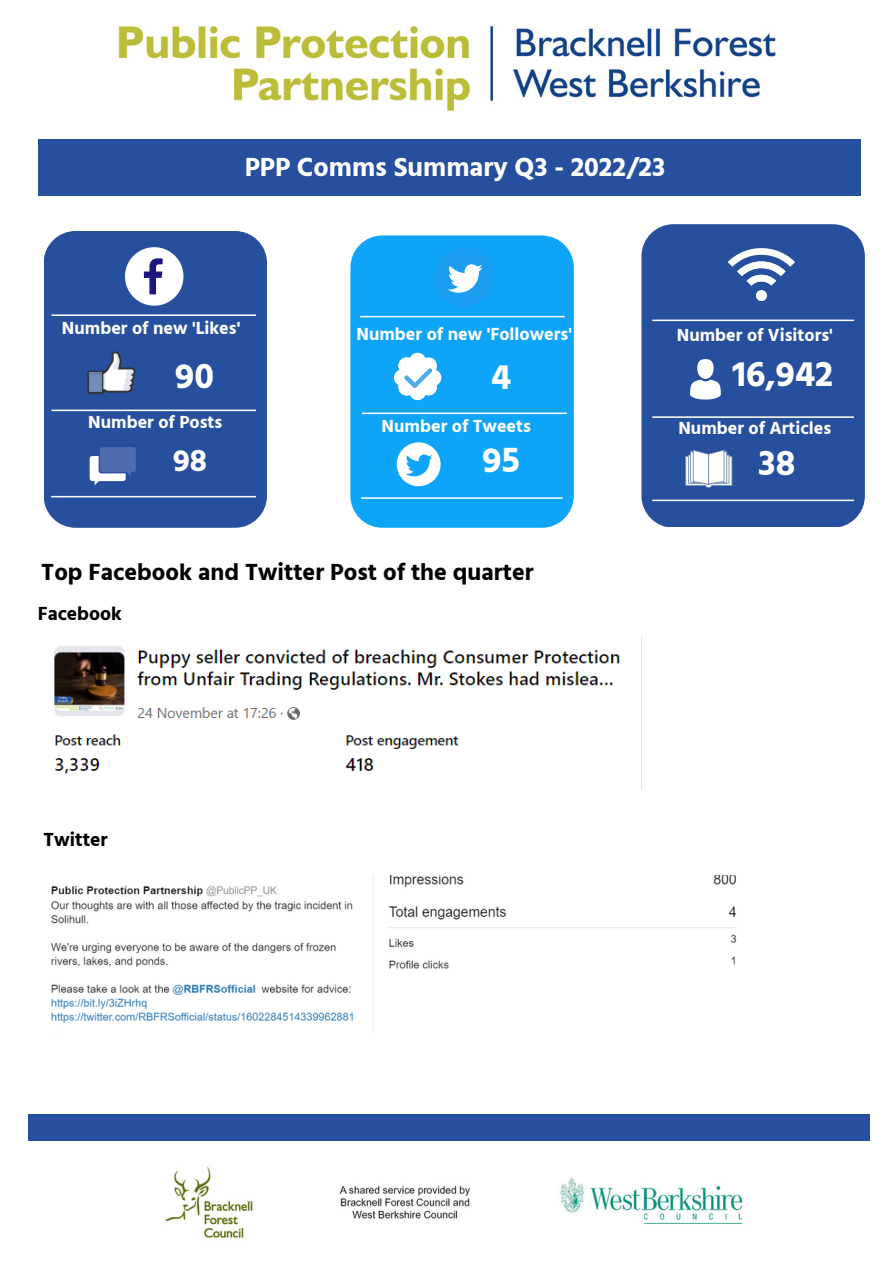
<style>
.page{position:relative;width:893px;height:1264px;background:#fff}
.page>*{position:absolute;margin:0;border:0;box-sizing:border-box;transform-origin:0 0}
.t1{font:700 36px "Hind Guntur";color:#fff}
.t2{font:700 31.5px "Hind Guntur";color:#fff}
.t3{font:700 27px "Hind Guntur";color:#fff}
.t4{font:700 24px "Hind Guntur";color:#000}
.t5{font:700 19.5px "Hind Guntur";color:#000}
.t6{font:700 18px "Hind Guntur";color:#fff}
</style>
<div class="page">
<div style="left:28px;top:1113px;width:841px;height:27px;background:#264f9e"></div>
<div style="left:38px;top:139px;width:822px;height:57px;background:#264f9e"></div>
<div style="left:44px;top:231px;width:223px;height:296px;background:#264f9e;border-radius:32px"></div>
<svg style="left:87px;top:351px;width:49px;height:43px"></svg>
<div style="left:89px;top:372px;width:13px;height:20px;background:#6883b0"></div>
<div style="left:90px;top:375px;width:11px;height:16px;background:#758eb3"></div>
<svg style="left:90px;top:447px;width:46px;height:38px"></svg>
<svg style="left:51px;top:314px;width:205px;height:2px"></svg>
<svg style="left:51px;top:409px;width:205px;height:2px"></svg>
<svg style="left:51px;top:496px;width:205px;height:1px"></svg>
<div style="left:350px;top:235px;width:223px;height:293px;background:#0ea5f9;border-radius:32px"></div>
<svg style="left:362px;top:412px;width:204px;height:2px"></svg>
<svg style="left:361px;top:497px;width:201px;height:2px"></svg>
<svg style="left:394px;top:353px;width:47px;height:47px"></svg>
<svg style="left:360px;top:316px;width:204px;height:1px"></svg>
<div style="left:641px;top:224px;width:223px;height:303px;background:#264f9e;border-radius:32px"></div>
<svg style="left:652px;top:499px;width:201px;height:2px"></svg>
<svg style="left:652px;top:416px;width:201px;height:2px"></svg>
<svg style="left:652px;top:319px;width:201px;height:2px"></svg>
<div style="left:697px;top:359px;width:16px;height:20px;background:#fff;border-radius:50%"></div>
<svg style="left:690px;top:379px;width:31px;height:20px"></svg>
<svg style="left:125px;top:247px;width:58px;height:59px"></svg>
<svg style="left:727px;top:248px;width:68px;height:53px"></svg>
<div style="left:756px;top:290px;width:10px;height:11px;background:#fff;border-radius:50%"></div>
<svg style="left:396px;top:442px;width:44px;height:44px"></svg>
<svg style="left:685px;top:449px;width:47px;height:39px;background:#c3cee1"></svg>
<svg style="left:435px;top:248px;width:58px;height:58px"></svg>
<img style="left:118px;top:25px;width:658px;height:86px">
<img style="left:165px;top:1166px;width:578px;height:73px">
<img style="left:54px;top:646px;width:566px;height:128px">
<img style="left:50px;top:875px;width:687px;height:148px">
<h3 class="t3" style="left:245px;top:151px;width:422px">PPP Comms Summary Q3 - 2022/23</h3>
<p class="t6" style="left:62px;top:317px;width:180px">Number of new 'Likes'</p>
<h1 class="t1" style="left:175px;top:354px;width:40px">90</h1>
<p class="t6" style="left:356px;top:323px;width:217px">Number of new 'Followers'</p>
<p class="t6" style="left:676px;top:324px;width:157px">Number of Visitors'</p>
<h1 class="t1" style="left:491px;top:355px;width:22px">4</h1>
<h1 class="t1" style="left:732px;top:352px;width:102px">16,942</h1>
<p class="t6" style="left:88px;top:411px;width:136px">Number of Posts</p>
<p class="t6" style="left:678px;top:417px;width:154px">Number of Articles</p>
<p class="t6" style="left:381px;top:415px;width:151px">Number of Tweets</p>
<h1 class="t1" style="left:482px;top:438px;width:39px">95</h1>
<h2 class="t2" style="left:173px;top:441px;width:35px">98</h2>
<h1 class="t1" style="left:758px;top:442px;width:38px">38</h1>
<h3 class="t4" style="left:41px;top:557px;width:494px">Top Facebook and Twitter Post of the quarter</h3>
<p class="t5" style="left:38px;top:602px;width:86px">Facebook</p>
<p class="t5" style="left:43px;top:828px;width:66px">Twitter</p>
</div>
